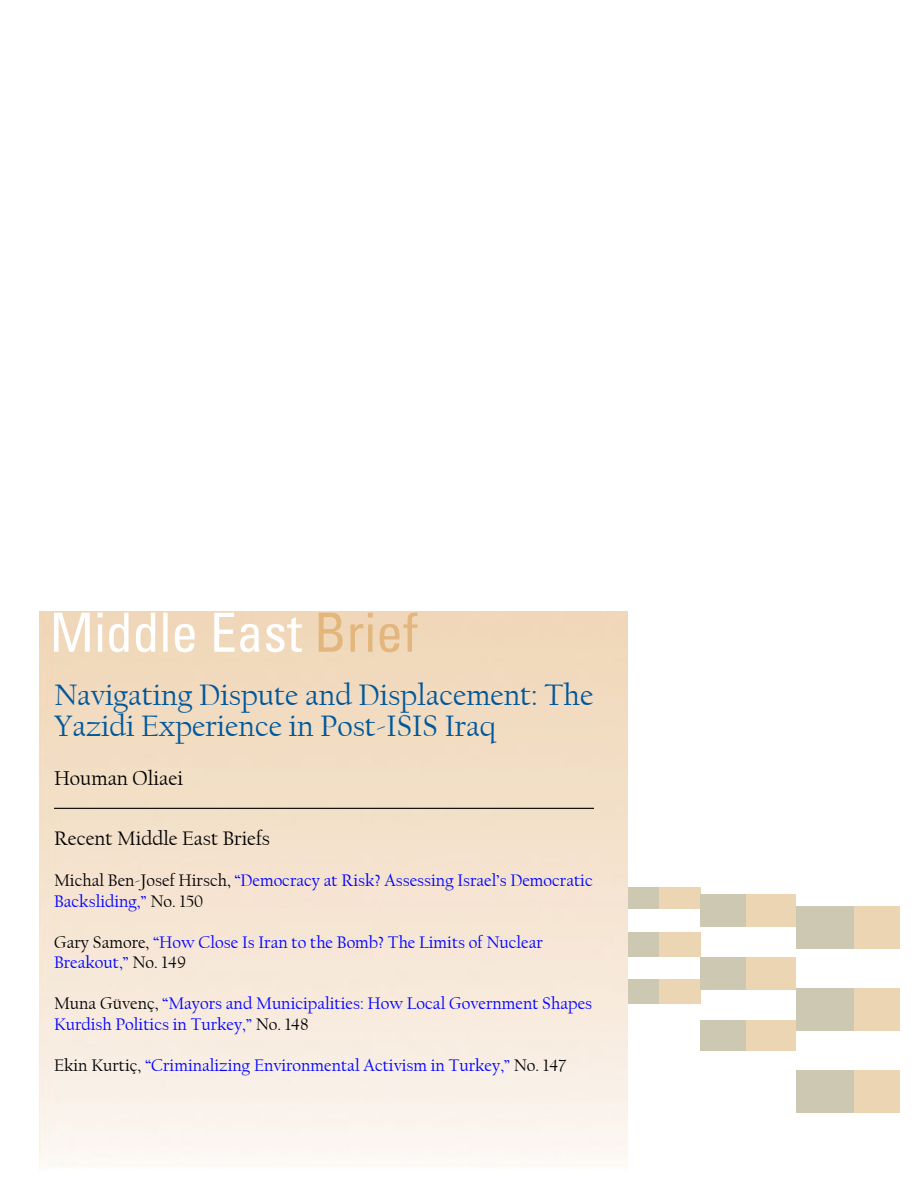
<style>
.page{position:relative;width:918px;height:1188px;background:#fff}
.page>*{position:absolute;margin:0;border:0;box-sizing:border-box;transform-origin:0 0}
.MEB_Title{font:31.05px/31.5px "Californian FB";color:#00589c}
.MEB_Body_Text{font:21px "Californian FB";color:#000}
.MEB_Body_Text-2{font:20.55px "Californian FB";color:#000}
.MEB_Title-2{font:17.55px/20.5px "Californian FB";color:#00f}
.s1{color:#000}
</style>
<div class="page">
<svg style="left:628px;top:887px;width:271px;height:226px"></svg>
<svg style="left:54px;top:613px;width:248px;height:39px"></svg>
<svg style="left:319px;top:613px;width:98px;height:39px;background:#ebcca4"></svg>
<hr style="left:54px;top:808px;width:540px;height:1px;background:#000">
<p class="MEB_Title" style="left:54px;top:679px;width:541px">Navigating Dispute and Displacement: The<br>Yazidi Experience in Post-ISIS Iraq</p>
<p class="MEB_Body_Text" style="left:54px;top:767px;width:131px">Houman Oliaei</p>
<p class="MEB_Body_Text-2" style="left:54px;top:827px;width:218px">Recent Middle East Briefs</p>
<p class="MEB_Title-2" style="left:54px;top:870px;width:540px"><span class="s1">Michal Ben-Josef Hirsch,</span> “Democracy at Risk? Assessing Israel’s Democratic<br>Backsliding,” <span class="s1">No. 150</span></p>
<p class="MEB_Title-2" style="left:54px;top:932px;width:490px"><span class="s1">Gary Samore,</span> “How Close Is Iran to the Bomb? The Limits of Nuclear<br>Breakout,” <span class="s1">No. 149</span></p>
<p class="MEB_Title-2" style="left:54px;top:994px;width:540px"><span class="s1">Muna Güvenç,</span> “Mayors and Municipalities: How Local Government Shapes<br>Kurdish Politics in Turkey,” <span class="s1">No. 148</span></p>
<p class="MEB_Title-2" style="left:54px;top:1055px;width:514px"><span class="s1">Ekin Kurtiç,</span> “Criminalizing Environmental Activism in Turkey,” <span class="s1">No. 147</span></p>
</div>
